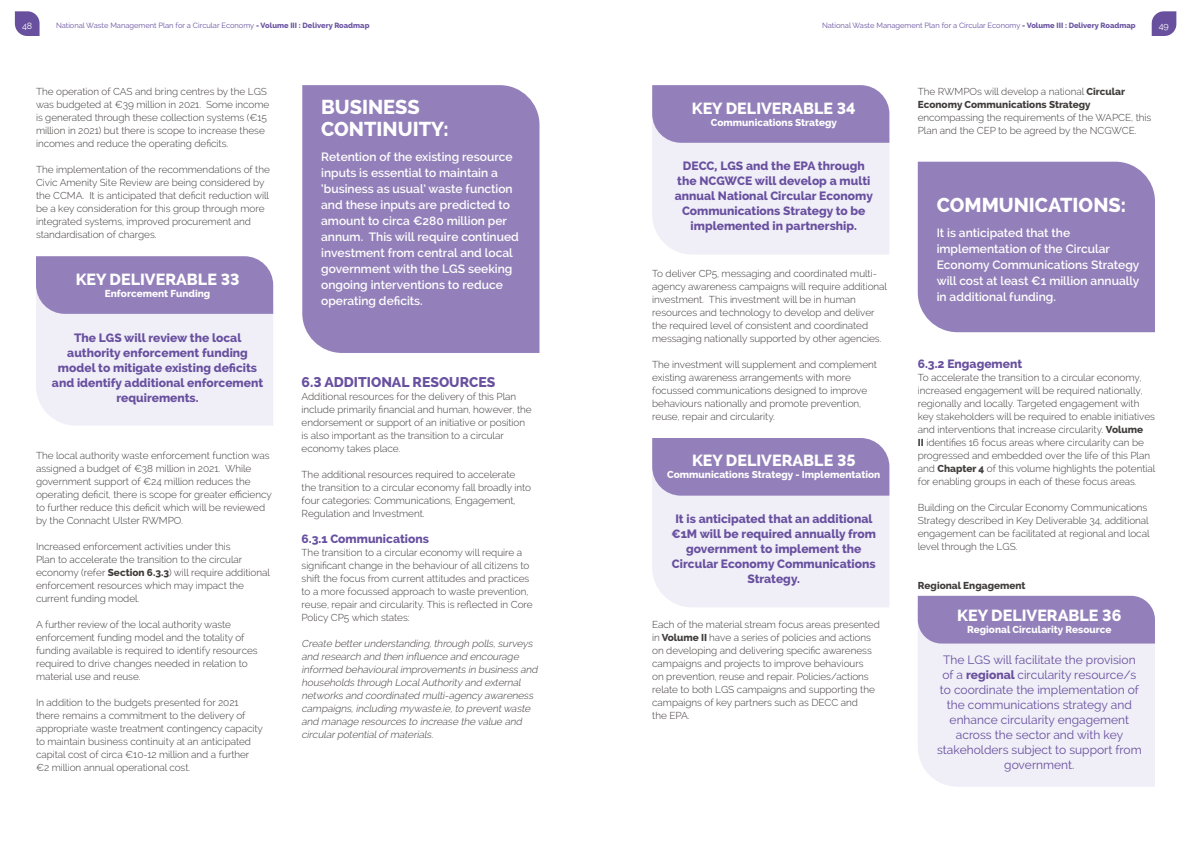
<style>
.page{position:relative;width:1191px;height:842px;background:#fff}
.page>*{position:absolute;margin:0;border:0;box-sizing:border-box;transform-origin:0 0}
.t1{font:800 20px/22px "Raleway";color:#fff}
.t2{font:800 16px "Raleway";color:#fff}
.t3{font:800 14px "Raleway";color:#68509f}
.t4{font:800 12px/15px "Raleway";color:#68509f;text-align:center}
.t5{font:600 12px/16px "Raleway";color:#fff}
.t6{font:12px/15px "Raleway";color:#68509f;text-align:center}
.t7{font:300 10px/13px "Raleway";letter-spacing:-.005em;color:#3f3b3a}
.t8{font:italic 300 10px/13px "Raleway";color:#3f3b3a}
.t9{font:800 10px "Raleway";color:#fff}
.t10{font:800 10px/13px "Raleway";color:#3f3b3a}
.t11{font:9px "Raleway";color:#fff}
.t12{font:7.5px "Raleway";color:#68509f}
.s1{font-weight:800}
.s2{font-weight:300}
</style>
<div class="page">
<svg style="left:1151px;top:11px;width:25px;height:25px"></svg>
<svg style="left:15px;top:11px;width:25px;height:25px"></svg>
<svg style="left:36px;top:256px;width:237px;height:170px;background:#d1c9e2"></svg>
<div style="left:302px;top:85px;width:237px;height:268px;background:#9380ba"></div>
<svg style="left:652px;top:85px;width:237px;height:169px;background:#d1c9e2"></svg>
<svg style="left:652px;top:438px;width:237px;height:169px;background:#d1c9e2"></svg>
<div style="left:918px;top:643px;width:237px;height:144px;background:#f0eef7"></div>
<div style="left:917px;top:596px;width:238px;height:47px;background:#9380ba"></div>
<div style="left:917px;top:162px;width:238px;height:170px;background:#9380ba"></div>
<p class="t11" style="left:22px;top:20px;width:12px">48</p>
<p class="t12" style="left:56px;top:21px;width:315px">National Waste Management Plan for a Circular Economy <span class="s1">- Volume III : Delivery Roadmap</span></p>
<p class="t12" style="left:822px;top:21px;width:315px">National Waste Management Plan for a Circular Economy <span class="s1">- Volume III : Delivery Roadmap</span></p>
<p class="t11" style="left:1158px;top:20px;width:12px">49</p>
<p class="t7" style="left:36px;top:84px;width:235px">The operation of CAS and bring centres by the LGS was budgeted at €39 million in 2021. Some income is generated through these collection systems (€15 million in 2021) but there is scope to increase these incomes and reduce the operating deficits.</p>
<p class="t7" style="left:36px;top:162px;width:235px">The implementation of the recommendations of the Civic Amenity Site Review are being considered by the CCMA. It is anticipated that deficit reduction will be a key consideration for this group through more integrated systems, improved procurement and standardisation of charges.</p>
<h2 class="t2" style="left:76px;top:270px;width:165px">KEY DELIVERABLE 33</h2>
<p class="t9" style="left:105px;top:287px;width:107px">Enforcement Funding</p>
<p class="t4" style="left:52px;top:330px;width:213px">The LGS will review the local authority enforcement funding model to mitigate existing deficits and identify additional enforcement requirements.</p>
<p class="t7" style="left:36px;top:448px;width:237px">The local authority waste enforcement function was assigned a budget of €38 million in 2021. While government support of €24 million reduces the operating deficit, there is scope for greater efficiency to further reduce this deficit which will be reviewed by the Connacht Ulster RWMPO.</p>
<p class="t7" style="left:36px;top:539px;width:235px">Increased enforcement activities under this<br>Plan to accelerate the transition to the circular economy (refer <span class="s1">Section 6.3.3</span>) will require additional enforcement resources which may impact the current funding model.</p>
<p class="t7" style="left:36px;top:617px;width:223px">A further review of the local authority waste enforcement funding model and the totality of funding available is required to identify resources required to drive changes needed in relation to material use and reuse.</p>
<p class="t7" style="left:36px;top:695px;width:228px">In addition to the budgets presented for 2021 there remains a commitment to the delivery of appropriate waste treatment contingency capacity to maintain business continuity at an anticipated capital cost of circa €10-12 million and a further €2 million annual operational cost.</p>
<h1 class="t1" style="left:321px;top:97px;width:129px">BUSINESS<br>CONTINUITY:</h1>
<p class="t5" style="left:321px;top:149px;width:199px">Retention of the existing resource inputs is essential to maintain a ‘business as usual’ waste function and these inputs are predicted to amount to circa €280 million per annum. This will require continued investment from central and local government with the LGS seeking ongoing interventions to reduce operating deficits.</p>
<h3 class="t3" style="left:301px;top:374px;width:195px">6.3 ADDITIONAL RESOURCES</h3>
<p class="t7" style="left:301px;top:389px;width:232px">Additional resources for the delivery of this Plan include primarily financial and human, however, the endorsement or support of an initiative or position is also important as the transition to a circular economy takes place.</p>
<p class="t7" style="left:301px;top:467px;width:231px">The additional resources required to accelerate the transition to a circular economy fall broadly into four categories: Communications, Engagement, Regulation and Investment.</p>
<p class="t4" style="left:301px;top:531px;width:129px">6.3.1 Communications</p>
<p class="t7" style="left:301px;top:545px;width:233px">The transition to a circular economy will require a significant change in the behaviour of all citizens to shift the focus from current attitudes and practices to a more focussed approach to waste prevention, reuse, repair and circularity. This is reflected in Core Policy CP5 which states:</p>
<p class="t8" style="left:301px;top:636px;width:240px">Create betterunderstanding,through polls,surveys and research and then influence and encourage informed behaviouralimprovements in business and households through LocalAuthority and external networks and coordinated multi-agency awareness campaigns,including mywaste.ie,to preventwaste and manage resources to increase the value and circularpotentialofmaterials.</p>
<h2 class="t2" style="left:692px;top:99px;width:165px">KEY DELIVERABLE 34</h2>
<p class="t9" style="left:711px;top:116px;width:128px">Communications Strategy</p>
<p class="t4" style="left:675px;top:159px;width:200px">DECC, LGS and the EPA through the NCGWCE will develop a multi annual National Circular Economy<br>Communications Strategy to be implemented in partnership.</p>
<p class="t7" style="left:652px;top:266px;width:236px">To deliver CP5, messaging and coordinated multi&shy;agency awareness campaigns will require additional investment. This investment will be in human resources and technology to develop and deliver the required level of consistent and coordinated messaging nationally supported by other agencies.</p>
<p class="t7" style="left:652px;top:357px;width:226px">The investment will supplement and complement existing awareness arrangements with more focussed communications designed to improve behaviours nationally and promote prevention, reuse, repair and circularity.</p>
<h2 class="t2" style="left:692px;top:452px;width:165px">KEY DELIVERABLE 35</h2>
<p class="t9" style="left:667px;top:469px;width:214px">Communications Strategy - Implementation</p>
<p class="t4" style="left:671px;top:511px;width:206px">It is anticipated that an additional €1M will be required annually from government to implement the<br>Circular Economy Communications<br>Strategy.</p>
<p class="t7" style="left:652px;top:617px;width:229px">Each of the material stream focus areas presented in <span class="s1">Volume II</span> have a series of policies and actions on developing and delivering specific awareness campaigns and projects to improve behaviours<br>on prevention, reuse and repair. Policies/actions relate to both LGS campaigns and supporting the campaigns of key partners such as DECC and<br>the EPA.</p>
<p class="t10" style="left:917px;top:85px;width:209px"><span class="s2">The RWMPOs will develop a national</span> Circular<br>Economy Communications Strategy</p>
<p class="t7" style="left:917px;top:110px;width:235px">encompassing the requirements of the WAPCE, this<br>Plan and the CEP to be agreed by the NCGWCE.</p>
<h1 class="t1" style="left:936px;top:194px;width:191px">COMMUNICATIONS:</h1>
<p class="t5" style="left:936px;top:225px;width:204px">It is anticipated that the implementation of the Circular<br>Economy Communications Strategy will cost at least €1 million annually in additional funding.</p>
<p class="t4" style="left:917px;top:356px;width:106px">6.3.2 Engagement</p>
<p class="t7" style="left:917px;top:370px;width:239px">To accelerate the transition to a circular economy, increased engagement will be required nationally, regionally and locally. Targeted engagement with key stakeholders will be required to enable initiatives and interventions that increase circularity. <span class="s1">Volume<br>II</span> identifies 16 focus areas where circularity can be progressed and embedded over the life of this Plan and <span class="s1">Chapter 4</span> of this volume highlights the potential for enabling groups in each of these focus areas.</p>
<p class="t7" style="left:917px;top:500px;width:233px">Building on the Circular Economy Communications Strategy described in Key Deliverable 34, additional engagement can be facilitated at regional and local level through the LGS.</p>
<p class="t10" style="left:917px;top:579px;width:109px">Regional Engagement</p>
<h2 class="t2" style="left:957px;top:606px;width:166px">KEY DELIVERABLE 36</h2>
<p class="t9" style="left:967px;top:623px;width:146px">Regional Circularity Resource</p>
<p class="t6" style="left:937px;top:652px;width:206px">The LGS will facilitate the provision of a <span class="s1">regional</span> circularity resource/s to coordinate the implementation of the communications strategy and enhance circularity engagement across the sector and with key stakeholders subject to support from government.</p>
</div>
